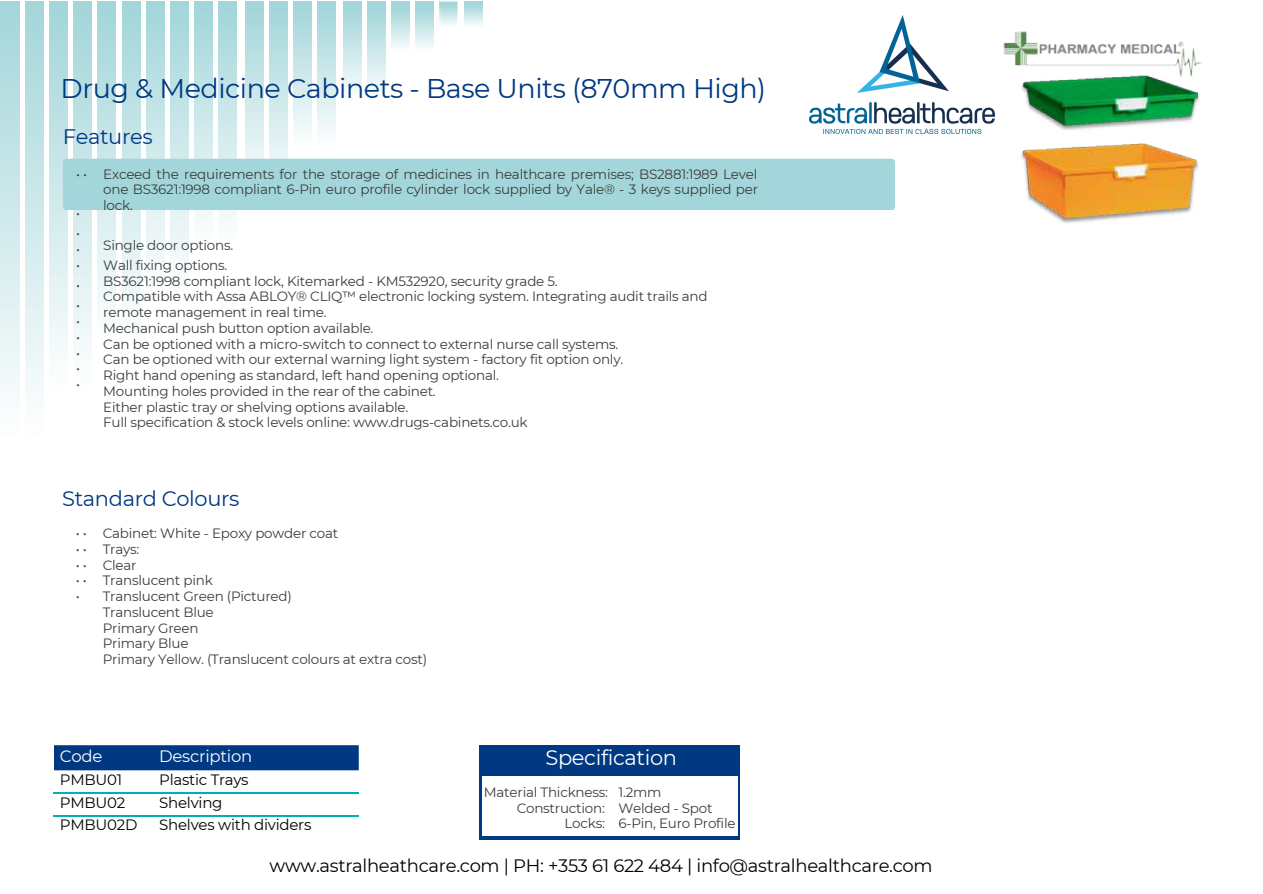
<style>
.page{position:relative;width:1263px;height:894px;background:#fff}
.page>*{position:absolute;margin:0;border:0;box-sizing:border-box;transform-origin:0 0}
.t1{font:27px "Montserrat";letter-spacing:-.015em;color:#003882}
.t2{font:21px "Montserrat";letter-spacing:-.015em;color:#003882}
.t3{font:21px "Montserrat";letter-spacing:-.015em;color:#fff}
.t4{font:18px "Montserrat";letter-spacing:-.015em;color:#000}
.t5{font:16.5px "Montserrat";letter-spacing:-.015em;color:#fff}
.t6{font:15px/22.5px "Montserrat";letter-spacing:-.015em;color:#000}
.t7{font:13.5px/15.8px "Montserrat";letter-spacing:-.015em;color:#393d3b}
</style>
<div class="page">
<img style="left:439px;top:1px;width:19px;height:24px">
<img style="left:1003px;top:31px;width:198px;height:37px">
<div style="left:54px;top:745px;width:304px;height:25px;background:#003882"></div>
<div style="left:63px;top:159px;width:832px;height:51px;background:#a3d6da;border-radius:4px"></div>
<hr style="left:54px;top:792px;width:99px;height:1px;background:#00afb7">
<hr style="left:153px;top:792px;width:206px;height:1px;background:#00afb7">
<hr style="left:54px;top:815px;width:99px;height:1px;background:#00afb7">
<hr style="left:153px;top:815px;width:206px;height:1px;background:#00afb7">
<img style="left:1021px;top:143px;width:177px;height:81px">
<img style="left:1021px;top:70px;width:177px;height:60px">
<div style="left:479px;top:745px;width:260px;height:94px;background:#003882"></div>
<div style="left:482px;top:776px;width:255px;height:59px;background:#fff"></div>
<img style="left:810px;top:16px;width:184px;height:118px">
<h1 class="t1" style="left:61px;top:71px;width:707px">Drug &amp; Medicine Cabinets - Base Units (870mm High)</h1>
<h2 class="t2" style="left:63px;top:124px;width:91px">Features</h2>
<p class="t7" style="left:76px;top:166px;width:13px">••</p>
<p class="t7" style="left:76px;top:203px;width:5px;line-height:20.2px">• •</p>
<p class="t7" style="left:76px;top:241px;width:5px">• •</p>
<p class="t7" style="left:76px;top:275px;width:5px;line-height:20.2px">• •</p>
<p class="t7" style="left:76px;top:313px;width:5px;text-align:justify">• • • • •</p>
<p class="t7" style="left:103px;top:166px;width:656px;text-align:justify">Exceed the requirements for the storage of medicines in healthcare premises; BS2881:1989 Level one BS3621:1998 compliant 6-Pin euro profile cylinder lock supplied by Yale® - 3 keys supplied per lock.</p>
<p class="t7" style="left:103px;top:234px;width:132px;line-height:20.2px">Single door options.<br>Wall fixing options.</p>
<p class="t7" style="left:103px;top:273px;width:606px">BS3621:1998 compliant lock, Kitemarked - KM532920, security grade 5.<br>Compatible with Assa ABLOY® CLIQ™ electronic locking system. Integrating audit trails and remote management in real time.<br>Mechanical push button option available.<br>Can be optioned with a micro-switch to connect to external nurse call systems.<br>Can be optioned with our external warning light system - factory fit option only.<br>Right hand opening as standard, left hand opening optional.<br>Mounting holes provided in the rear of the cabinet.<br>Either plastic tray or shelving options available.<br>Full specification &amp; stock levels online: www.drugs-cabinets.co.uk</p>
<h2 class="t2" style="left:62px;top:485px;width:179px">Standard Colours</h2>
<p class="t7" style="left:76px;top:525px;width:13px">••</p>
<p class="t7" style="left:76px;top:541px;width:13px">••</p>
<p class="t7" style="left:76px;top:556px;width:13px">••</p>
<p class="t7" style="left:76px;top:572px;width:13px">•• •</p>
<p class="t7" style="left:103px;top:525px;width:326px">Cabinet: White - Epoxy powder coat<br>Trays:<br>Clear<br>Translucent pink<br>Translucent Green (Pictured)<br>Translucent Blue<br>Primary Green<br>Primary Blue<br>Primary Yellow. (Translucent colours at extra cost)</p>
<p class="t5" style="left:60px;top:746px;width:44px">Code</p>
<p class="t5" style="left:159px;top:746px;width:94px">Description</p>
<h2 class="t3" style="left:546px;top:744px;width:133px">Specification</h2>
<p class="t6" style="left:60px;top:768px;width:79px">PMBU01<br>PMBU02<br>PMBU02D</p>
<p class="t6" style="left:159px;top:768px;width:154px">Plastic Trays<br>Shelving<br>Shelves with dividers</p>
<p class="t7" style="left:484px;top:783px;width:126px;text-align:right">Material Thickness:<br>Construction:<br>Locks:</p>
<p class="t7" style="left:618px;top:783px;width:119px">1.2mm<br>Welded - Spot<br>6-Pin, Euro Profile</p>
<h3 class="t4" style="left:269px;top:854px;width:665px">www.astralheathcare.com | PH: +353 61 622 484 | info@astralhealthcare.com</h3>
</div>
